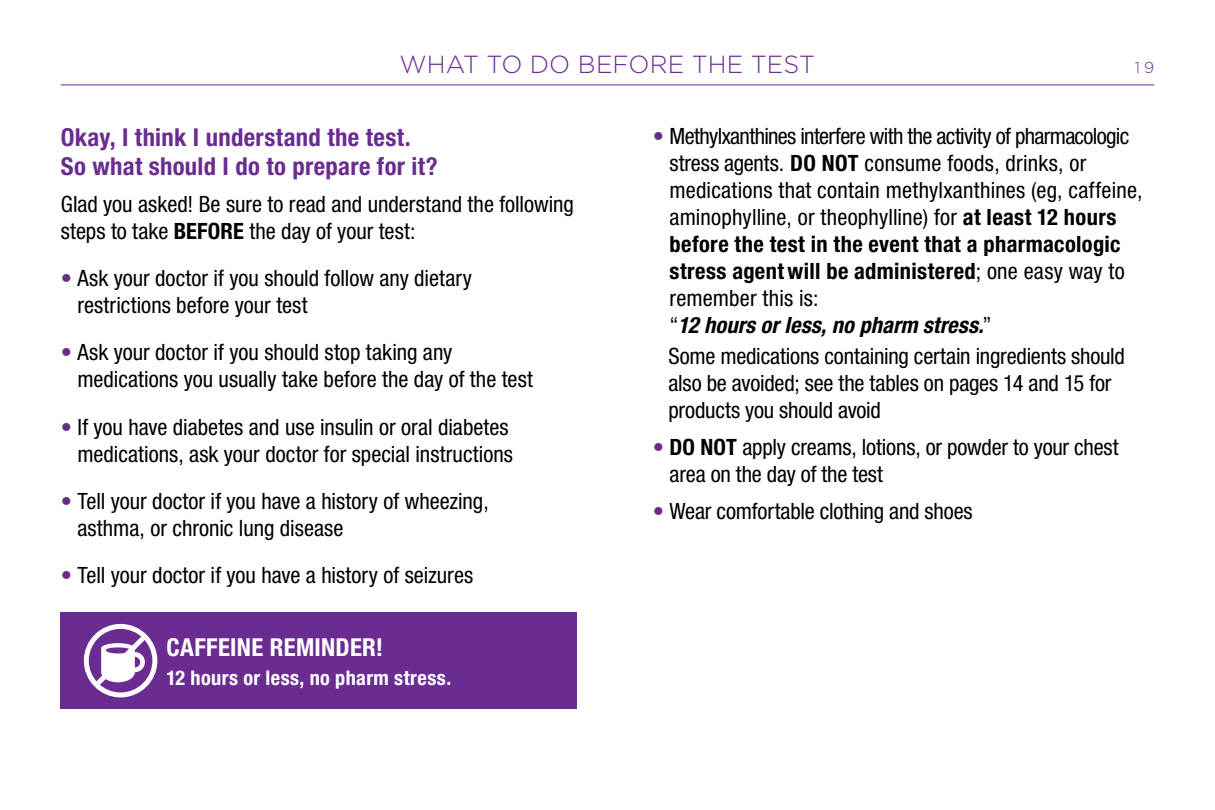
<style>
.page{position:relative;width:1215px;height:810px;background:#fff}
.page>*{position:absolute;margin:0;border:0;box-sizing:border-box;transform-origin:0 0}
.t1{font:700 condensed 24.75px/29.2px "Helvetica Neue LT Std";letter-spacing:.015em;color:#6a2c91}
.t2{font:300 24.75px "Gotham";color:#6a2c91}
.t3{font:700 condensed 24.75px "Helvetica Neue LT Std";letter-spacing:.01em;color:#fff}
.t4{font:condensed 22.5px/27px "Helvetica Neue LT Std";color:#000}
.t5{font:700 condensed 20.25px "Helvetica Neue LT Std";letter-spacing:.02em;color:#fff}
.t6{font:300 15.75px "Gotham";color:#6a2c91}
.s1{font-weight:700}
.s2{color:#652d89}
.s3{font-weight:300;color:#652d89}
.s4{font-weight:700;font-style:italic}
</style>
<div class="page">
<hr style="left:61px;top:85px;width:1093px;height:1px;background:#6a2c91">
<div style="left:61px;top:612px;width:516px;height:97px;background:#6a2c91"></div>
<svg style="left:84px;top:624px;width:73px;height:73px"></svg>
<p class="t2" style="left:400px;top:51px;width:417px">WHAT TO DO BEFORE THE TEST</p>
<p class="t6" style="left:1135px;top:59px;width:21px">19</p>
<p class="t1" style="left:61px;top:122px;width:378px">Okay, I think I understand the test.<br>So what should I do to prepare for it?</p>
<p class="t4" style="left:61px;top:190px;width:515px">Glad you asked! Be sure to read and understand the following steps to take <span class="s1">BEFORE</span> the day of your test:</p>
<p class="t4" style="left:77px;top:265px;width:396px;text-indent:-17px"><span class="s2">•</span> Ask your doctor if you should follow any dietary restrictions before your test</p>
<p class="t4" style="left:77px;top:339px;width:457px;text-indent:-17px"><span class="s2">•</span> Ask your doctor if you should stop taking any medications you usually take before the day of the test</p>
<p class="t4" style="left:61px;top:413px;width:454px;text-align:right"><span class="s2">•</span> If you have diabetes and use insulin or oral diabetes medications, ask your doctor for special instructions</p>
<p class="t4" style="left:77px;top:487px;width:413px;text-indent:-17px"><span class="s2">•</span> Tell your doctor if you have a history of wheezing, asthma, or chronic lung disease</p>
<p class="t4" style="left:61px;top:562px;width:414px"><span class="s2">•</span> Tell your doctor if you have a history of seizures</p>
<p class="t3" style="left:166px;top:632px;width:218px">CAFFEINE REMINDER!</p>
<p class="t5" style="left:166px;top:666px;width:286px">12 hours or less, no pharm stress.</p>
<p class="t4" style="left:670px;top:122px;width:474px;text-indent:-17px"><span class="s3">•</span> Methylxanthines interfere with the activity of pharmacologic stress agents. <span class="s1">DO NOT</span> consume foods, drinks, or medications that contain methylxanthines (eg, caffeine, aminophylline, or theophylline) for <span class="s1">at least 12 hours before the test in the event that a pharmacologic stress agent will be administered</span>; one easy way to remember this is:<br>“<span class="s4">12 hours or less, no pharm stress.</span>”</p>
<p class="t4" style="left:668px;top:342px;width:458px">Some medications containing certain ingredients should also be avoided; see the tables on pages 14 and 15 for products you should avoid</p>
<p class="t4" style="left:669px;top:433px;width:451px;text-indent:-17px"><span class="s3">•</span> <span class="s1">DO NOT</span> apply creams, lotions, or powder to your chest area on the day of the test</p>
<p class="t4" style="left:653px;top:498px;width:321px"><span class="s3">•</span> Wear comfortable clothing and shoes</p>
</div>
